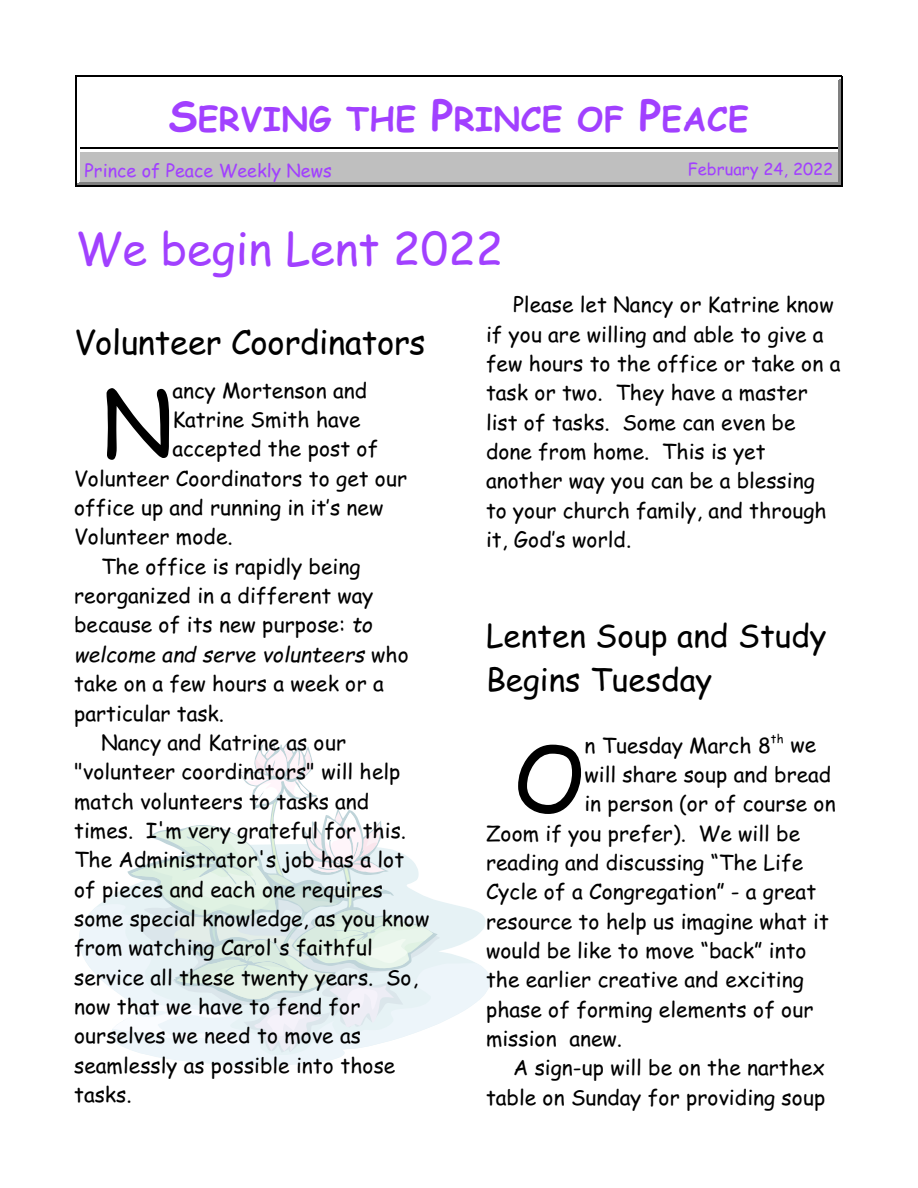
<style>
.page{position:relative;width:918px;height:1188px;background:#fff}
.page>*{position:absolute;margin:0;border:0;box-sizing:border-box;transform-origin:0 0}
.t1{font:90px "Comic Sans MS";color:#000}
.t2{font:45px "Comic Sans MS";color:#a140ff}
.t3{font:700 33px "Comic Sans MS";letter-spacing:.015em;color:#a140ff}
.t4{font:33px "Comic Sans MS";letter-spacing:-.005em;color:#000}
.t5{font:31.5px/44.1px "Comic Sans MS";color:#000}
.t6{font:21px/29.4px "Comic Sans MS";color:#000}
.t7{font:italic 21px "Comic Sans MS";color:#000}
.t8{font:18px "Comic Sans MS";color:#a140ff}
.t9{font:16.5px "Comic Sans MS";color:#a140ff}
.t10{font:12px "Comic Sans MS";color:#000}
.s1{font-size:42px}
.s2{font-style:italic}
.s3{font-style:normal}
</style>
<div class="page">
<svg style="left:79px;top:904px;width:411px;height:162px"></svg>
<svg style="left:113px;top:745px;width:327px;height:306px"></svg>
<hr style="left:838px;top:78px;width:1px;height:70px;background:#808080">
<hr style="left:78px;top:78px;width:761px;height:2px;background:#fff">
<hr style="left:840px;top:77px;width:1px;height:71px;background:#808080">
<hr style="left:77px;top:77px;width:764px;height:1px;background:#fff">
<hr style="left:76px;top:76px;width:1px;height:72px;background:#000">
<hr style="left:841px;top:76px;width:1px;height:72px;background:#000">
<hr style="left:76px;top:76px;width:766px;height:1px;background:#000">
<hr style="left:78px;top:182px;width:381px;height:1px;background:#808080">
<hr style="left:77px;top:183px;width:382px;height:2px;background:#808080">
<hr style="left:76px;top:148px;width:1px;height:38px;background:#000">
<hr style="left:76px;top:185px;width:383px;height:1px;background:#000">
<div style="left:80px;top:151px;width:379px;height:31px;background:#bfbfbf"></div>
<hr style="left:80px;top:151px;width:379px;height:1px;background:#fff">
<hr style="left:80px;top:148px;width:379px;height:1px;background:#000">
<hr style="left:838px;top:149px;width:1px;height:34px;background:#808080">
<hr style="left:459px;top:182px;width:380px;height:1px;background:#808080">
<hr style="left:840px;top:148px;width:1px;height:37px;background:#808080">
<hr style="left:459px;top:183px;width:382px;height:2px;background:#808080">
<hr style="left:841px;top:148px;width:1px;height:38px;background:#000">
<hr style="left:459px;top:185px;width:383px;height:1px;background:#000">
<div style="left:459px;top:151px;width:379px;height:31px;background:#bfbfbf"></div>
<hr style="left:459px;top:151px;width:379px;height:1px;background:#fff">
<hr style="left:459px;top:148px;width:379px;height:1px;background:#000">
<h3 class="t3" style="left:169px;top:105px;width:581px"><span class="s1">S</span>ERVING THE <span class="s1">P</span>RINCE OF <span class="s1">P</span>EACE</h3>
<p class="t8" style="left:85px;top:162px;width:249px">Prince of Peace Weekly News</p>
<p class="t9" style="left:688px;top:162px;width:147px">February 24, 2022</p>
<h2 class="t2" style="left:76px;top:229px;width:429px">We begin Lent 2022</h2>
<h3 class="t4" style="left:74px;top:328px;width:353px">Volunteer Coordinators</h3>
<h1 class="t1" style="left:101px;top:384px;width:73px">N</h1>
<p class="t6" style="left:172px;top:377px;width:196px">ancy Mortenson and</p>
<p class="t6" style="left:172px;top:407px;width:190px">Katrine Smith have</p>
<p class="t6" style="left:172px;top:436px;width:208px">accepted the post of</p>
<p class="t6" style="left:74px;top:465px;width:335px">Volunteer Coordinators to get our</p>
<p class="t6" style="left:74px;top:495px;width:311px">office up and running in it’s new</p>
<p class="t6" style="left:74px;top:524px;width:160px">Volunteer mode.</p>
<p class="t6" style="left:101px;top:553px;width:261px">The office is rapidly being</p>
<p class="t6" style="left:74px;top:583px;width:301px">reorganized in a different way</p>
<p class="t6" style="left:74px;top:612px;width:300px">because of its new purpose: <span class="s2">to</span></p>
<p class="t7" style="left:74px;top:645px;width:336px">welcome and serve volunteers <span class="s3">who</span></p>
<p class="t6" style="left:74px;top:671px;width:311px">take on a few hours a week or a</p>
<p class="t6" style="left:74px;top:701px;width:152px">particular task.</p>
<p class="t6" style="left:101px;top:730px;width:246px">Nancy and Katrine as our</p>
<p class="t6" style="left:74px;top:759px;width:328px">"volunteer coordinators" will help</p>
<p class="t6" style="left:74px;top:789px;width:297px">match volunteers to tasks and</p>
<p class="t6" style="left:74px;top:818px;width:333px">times. I'm very grateful for this.</p>
<p class="t6" style="left:74px;top:847px;width:332px">The Administrator's job has a lot</p>
<p class="t6" style="left:74px;top:877px;width:310px">of pieces and each one requires</p>
<p class="t6" style="left:74px;top:906px;width:357px">some special knowledge, as you know</p>
<p class="t6" style="left:74px;top:935px;width:300px">from watching Carol's faithful</p>
<p class="t6" style="left:74px;top:965px;width:346px">service all these twenty years. So,</p>
<p class="t6" style="left:74px;top:994px;width:288px">now that we have to fend for</p>
<p class="t6" style="left:74px;top:1023px;width:288px">ourselves we need to move as</p>
<p class="t6" style="left:74px;top:1053px;width:323px">seamlessly as possible into those</p>
<p class="t6" style="left:74px;top:1082px;width:59px">tasks.</p>
<p class="t6" style="left:486px;top:292px;width:356px;text-indent:27px">Please let Nancy or Katrine know if you are willing and able to give a few hours to the office or take on a task or two. They have a master list of tasks. Some can even be done from home. This is yet another way you can be a blessing to your church family, and through it, God’s world.</p>
<h3 class="t5" style="left:486px;top:616px;width:342px">Lenten Soup and Study<br>Begins Tuesday</h3>
<h1 class="t1" style="left:513px;top:739px;width:73px">O</h1>
<p class="t6" style="left:584px;top:732px;width:188px">n Tuesday March 8</p>
<p class="t10" style="left:771px;top:733px;width:14px">th</p>
<p class="t6" style="left:790px;top:732px;width:27px">we</p>
<p class="t6" style="left:584px;top:762px;width:248px">will share soup and bread</p>
<p class="t6" style="left:584px;top:791px;width:253px">in person (or of course on</p>
<p class="t6" style="left:486px;top:820px;width:316px">Zoom if you prefer). We will be</p>
<p class="t6" style="left:486px;top:850px;width:319px">reading and discussing “The Life</p>
<p class="t6" style="left:486px;top:879px;width:332px">Cycle of a Congregation” - a great</p>
<p class="t6" style="left:486px;top:908px;width:344px">resource to help us imagine what it</p>
<p class="t6" style="left:486px;top:938px;width:322px">would be like to move “back” into</p>
<p class="t6" style="left:486px;top:967px;width:319px">the earlier creative and exciting</p>
<p class="t6" style="left:486px;top:996px;width:329px">phase of forming elements of our</p>
<p class="t6" style="left:486px;top:1026px;width:138px">mission anew.</p>
<p class="t6" style="left:513px;top:1055px;width:313px">A sign-up will be on the narthex</p>
<p class="t6" style="left:486px;top:1084px;width:341px">table on Sunday for providing soup</p>
</div>
